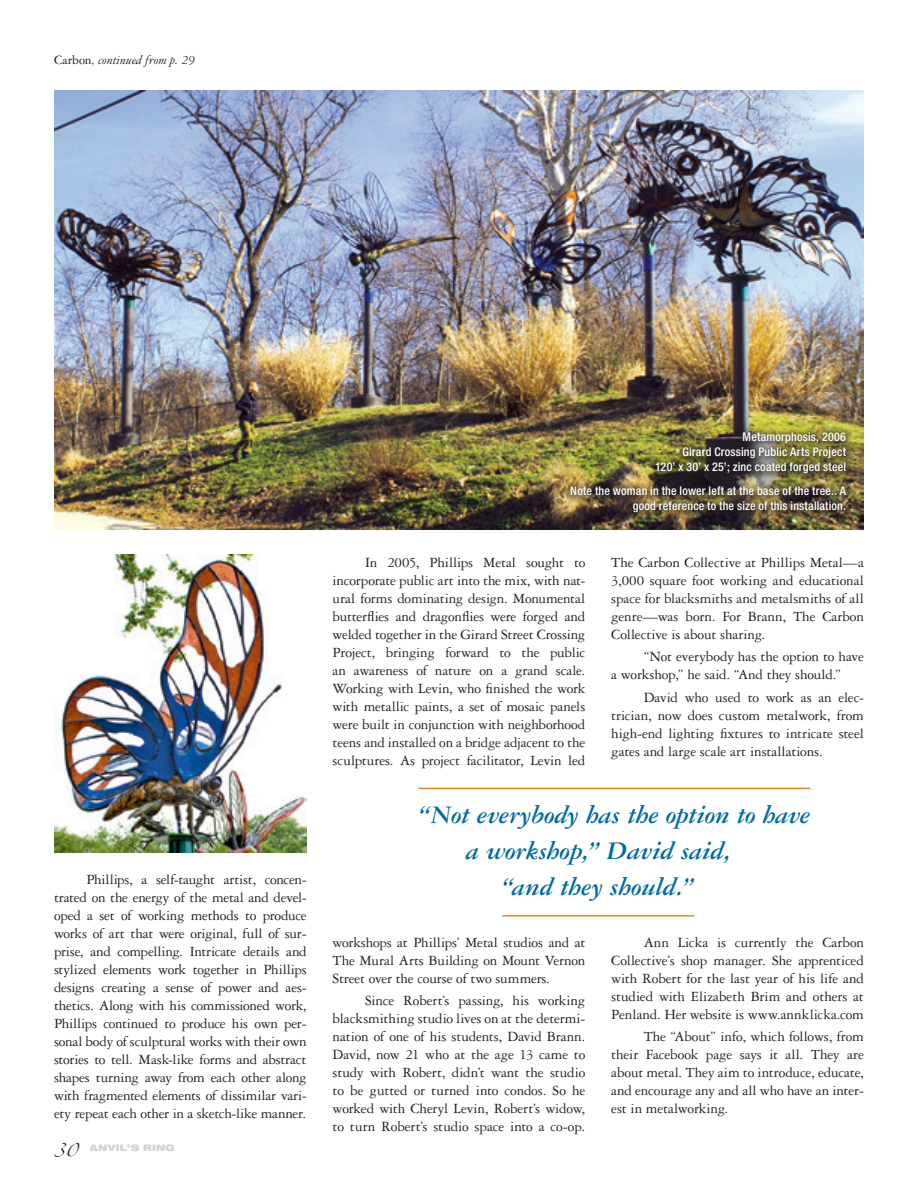
<style>
.page{position:relative;width:918px;height:1188px;background:#fff}
.page>*{position:absolute;margin:0;border:0;box-sizing:border-box;transform-origin:0 0}
.t1{font:italic 700 27px "Garamond Three";letter-spacing:-.02em;color:#006ca2}
.t2{font:15px/18px "Garamond Three";letter-spacing:-.01em;color:#231f20;text-align:justify}
.t3{font:italic 13.5px "Garamond Three";color:#231f20}
.t4{font:500 condensed 12px/15px "Helvetica Neue";letter-spacing:.015em;color:#fff;text-align:right}
.t5{font:900 expanded 9px "Helvetica Neue";color:#d1d2d4}
.s1{font-style:normal}
.s2{font-family:"Zapfino";font-weight:400;font-stretch:normal;font-size:12px;color:#231f20}
</style>
<div class="page">
<img style="left:54px;top:90px;width:810px;height:439px">
<img style="left:563px;top:425px;width:289px;height:94px">
<img style="left:54px;top:555px;width:252px;height:298px">
<hr style="left:419px;top:788px;width:391px;height:1px;background:#f58220">
<hr style="left:502px;top:915px;width:192px;height:2px;background:#f58220">
<p class="t3" style="left:54px;top:53px;width:143px"><span class="s1">Carbon</span>, continued from p. 29</p>
<p class="t2" style="left:54px;top:871px;width:254px;text-indent:32px">Phillips, a self-taught artist, concen&shy;trated on the energy of the metal and devel&shy;oped a set of working methods to produce works of art that were original, full of sur&shy;prise, and compelling. Intricate details and stylized elements work together in Phillips designs creating a sense of power and aes&shy;thetics. Along with his commissioned work, Phillips continued to produce his own per&shy;sonal body of sculptural works with their own stories to tell. Mask-like forms and abstract shapes turning away from each other along with fragmented elements of dissimilar vari&shy;ety repeat each other in a sketch-like manner.</p>
<p class="t5" style="left:54px;top:1142px;width:107px"><span class="s2">30</span> ANVIL’S RING</p>
<p class="t4" style="left:655px;top:429px;width:192px">Metamorphosis, 2006<br>Girard Crossing Public Arts Project<br>120’ x 30’ x 25’; zinc coated forged steel</p>
<p class="t4" style="left:570px;top:483px;width:277px">Note the woman in the lower left at the base of the tree.. A good reference to the size of this installation.</p>
<p class="t2" style="left:333px;top:553px;width:254px;text-indent:32px">In 2005, Phillips Metal sought to incorporate public art into the mix, with nat&shy;ural forms dominating design. Monumental butterflies and dragonflies were forged and welded together in the Girard Street Crossing Project, bringing forward to the public an awareness of nature on a grand scale.<br>Working with Levin, who finished the work with metallic paints, a set of mosaic panels were built in conjunction with neighborhood teens and installed on a bridge adjacent to the sculptures. As project facilitator, Levin led</p>
<p class="t2" style="left:611px;top:553px;width:254px">The Carbon Collective at Phillips Metal—a 3,000 square foot working and educational space for blacksmiths and metalsmiths of all genre—was born. For Brann, The Carbon Collective is about sharing.</p>
<p class="t2" style="left:611px;top:648px;width:254px;text-indent:32px">“Not everybody has the option to have a workshop,” he said. “And they should.”</p>
<p class="t2" style="left:611px;top:688px;width:254px;text-indent:32px">David who used to work as an elec&shy;trician, now does custom metalwork, from high-end lighting fixtures to intricate steel gates and large scale art installations.</p>
<h1 class="t1" style="left:419px;top:800px;width:393px">“Not everybody has the option to have</h1>
<h1 class="t1" style="left:466px;top:836px;width:266px">a workshop,” David said,</h1>
<h1 class="t1" style="left:502px;top:872px;width:194px">“and they should.”</h1>
<p class="t2" style="left:333px;top:934px;width:254px">workshops at Phillips’ Metal studios and at The Mural Arts Building on Mount Vernon Street over the course of two summers.</p>
<p class="t2" style="left:333px;top:992px;width:254px;text-indent:32px">Since Robert’s passing, his working blacksmithing studio lives on at the determi&shy;nation of one of his students, David Brann.<br>David, now 21 who at the age 13 came to study with Robert, didn’t want the studio to be gutted or turned into condos. So he worked with Cheryl Levin, Robert’s widow, to turn Robert’s studio space into a co-op.</p>
<p class="t2" style="left:611px;top:934px;width:254px;text-indent:32px">Ann Licka is currently the Carbon Collective’s shop manager. She apprenticed with Robert for the last year of his life and studied with Elizabeth Brim and others at Penland. Her website is www.annklicka.com</p>
<p class="t2" style="left:611px;top:1028px;width:254px;text-indent:32px">The “About” info, which follows, from their Facebook page says it all. They are about metal. They aim to introduce, educate, and encourage any and all who have an inter&shy;est in metalworking.</p>
</div>
